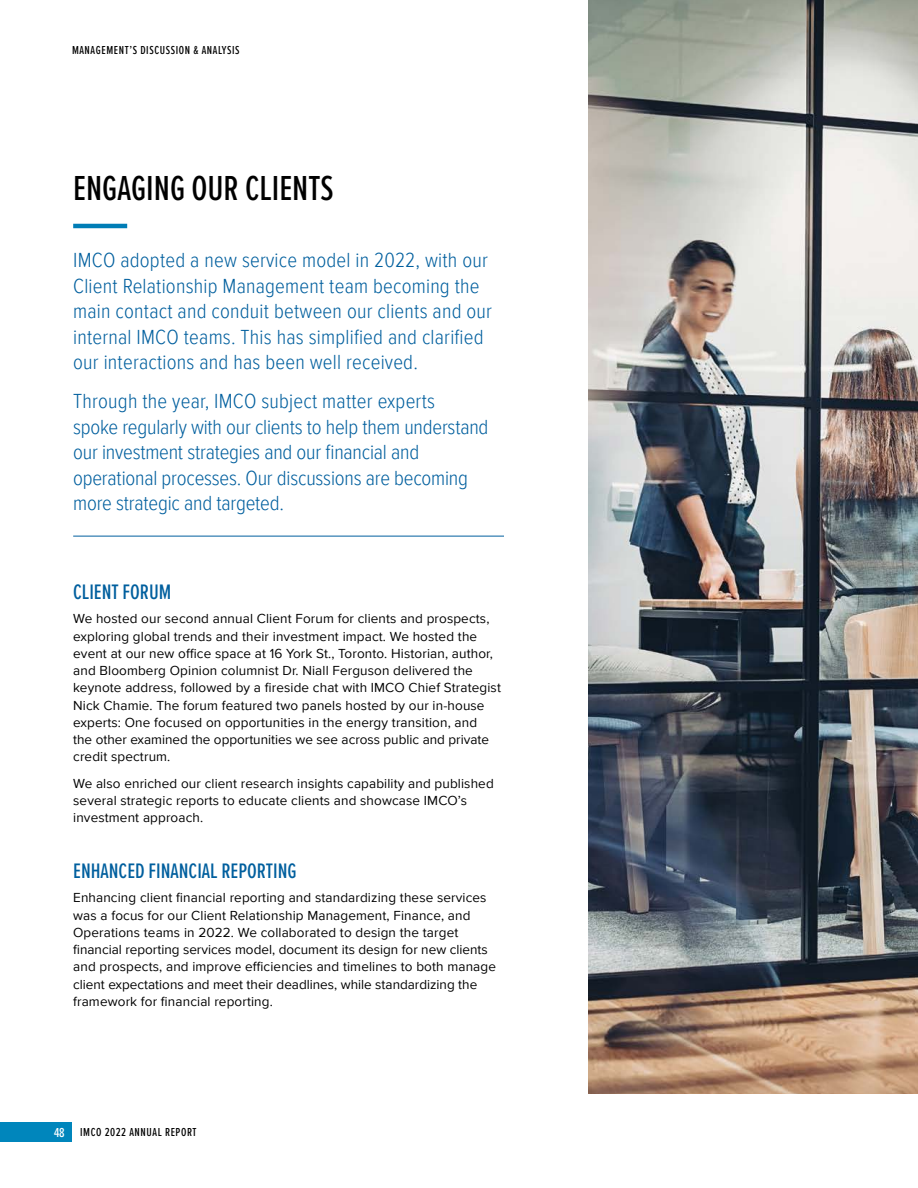
<style>
.page{position:relative;width:918px;height:1188px;background:#fff}
.page>*{position:absolute;margin:0;border:0;box-sizing:border-box;transform-origin:0 0}
.ACC_H2_a_-_TOC_included{font:500 36px "Proxima Nova Ex Cn";color:#000}
.ACC_H3_subhead{font:500 21.75px "Proxima Nova Ex Cn";color:#005f9e}
.ACC_Intro_text_no_rule_ACC{font:300 21px/25.5px "Proxima Nova Cond";letter-spacing:.01em;color:#005f9e}
.ACC_Intro_text_rule_below{font:300 21px/25.5px "Proxima Nova Cond";letter-spacing:-.01em;color:#005f9e}
.ACC_Body_text{font:13.5px/17.2px "Proxima Nova";letter-spacing:.01em;color:#000}
.t1{font:500 12px "Proxima Nova Ex Cn";letter-spacing:.05em;color:#000}
.s1{font-size:13.5px;color:#fff}
</style>
<div class="page">
<div style="left:0;top:1122px;width:72px;height:20px;background:#0086bc"></div>
<img style="left:588px;top:0;width:330px;height:1094px">
<hr style="left:73px;top:536px;width:431px;height:1px;background:#005f9e">
<hr style="left:73px;top:224px;width:54px;height:4px;background:#007db6">
<p class="t1" style="left:72px;top:41px;width:169px">MANAGEMENT’S DISCUSSION &amp; ANALYSIS</p>
<h2 class="ACC_H2_a_-_TOC_included" style="left:73px;top:162px;width:262px">ENGAGING OUR CLIENTS</h2>
<p class="ACC_Intro_text_no_rule_ACC" style="left:73px;top:246px;width:420px">IMCO adopted a new service model in 2022, with our Client Relationship Management team becoming the main contact and conduit between our clients and our internal IMCO teams. This has simplified and clarified our interactions and has been well received.</p>
<p class="ACC_Intro_text_rule_below" style="left:73px;top:387px;width:417px">Through the year, IMCO subject matter experts<br>spoke regularly with our clients to help them understand our investment strategies and our financial and operational processes. Our discussions are becoming more strategic and targeted.</p>
<h3 class="ACC_H3_subhead" style="left:73px;top:576px;width:100px">CLIENT FORUM</h3>
<p class="ACC_Body_text" style="left:73px;top:610px;width:429px">We hosted our second annual Client Forum for clients and prospects, exploring global trends and their investment impact. We hosted the event at our new office space at 16 York St., Toronto. Historian, author, and Bloomberg Opinion columnist Dr. Niall Ferguson delivered the keynote address, followed by a fireside chat with IMCO Chief Strategist Nick Chamie. The forum featured two panels hosted by our in-house experts: One focused on opportunities in the energy transition, and<br>the other examined the opportunities we see across public and private credit spectrum.</p>
<p class="ACC_Body_text" style="left:73px;top:774px;width:422px">We also enriched our client research insights capability and published several strategic reports to educate clients and showcase IMCO’s investment approach.</p>
<h3 class="ACC_H3_subhead" style="left:73px;top:855px;width:225px">ENHANCED FINANCIAL REPORTING</h3>
<p class="ACC_Body_text" style="left:73px;top:889px;width:424px">Enhancing client financial reporting and standardizing these services was a focus for our Client Relationship Management, Finance, and Operations teams in 2022. We collaborated to design the target financial reporting services model, document its design for new clients and prospects, and improve efficiencies and timelines to both manage client expectations and meet their deadlines, while standardizing the framework for financial reporting.</p>
<p class="t1" style="left:54px;top:1123px;width:144px"><span class="s1">48</span> IMCO 2022 ANNUAL REPORT</p>
</div>
